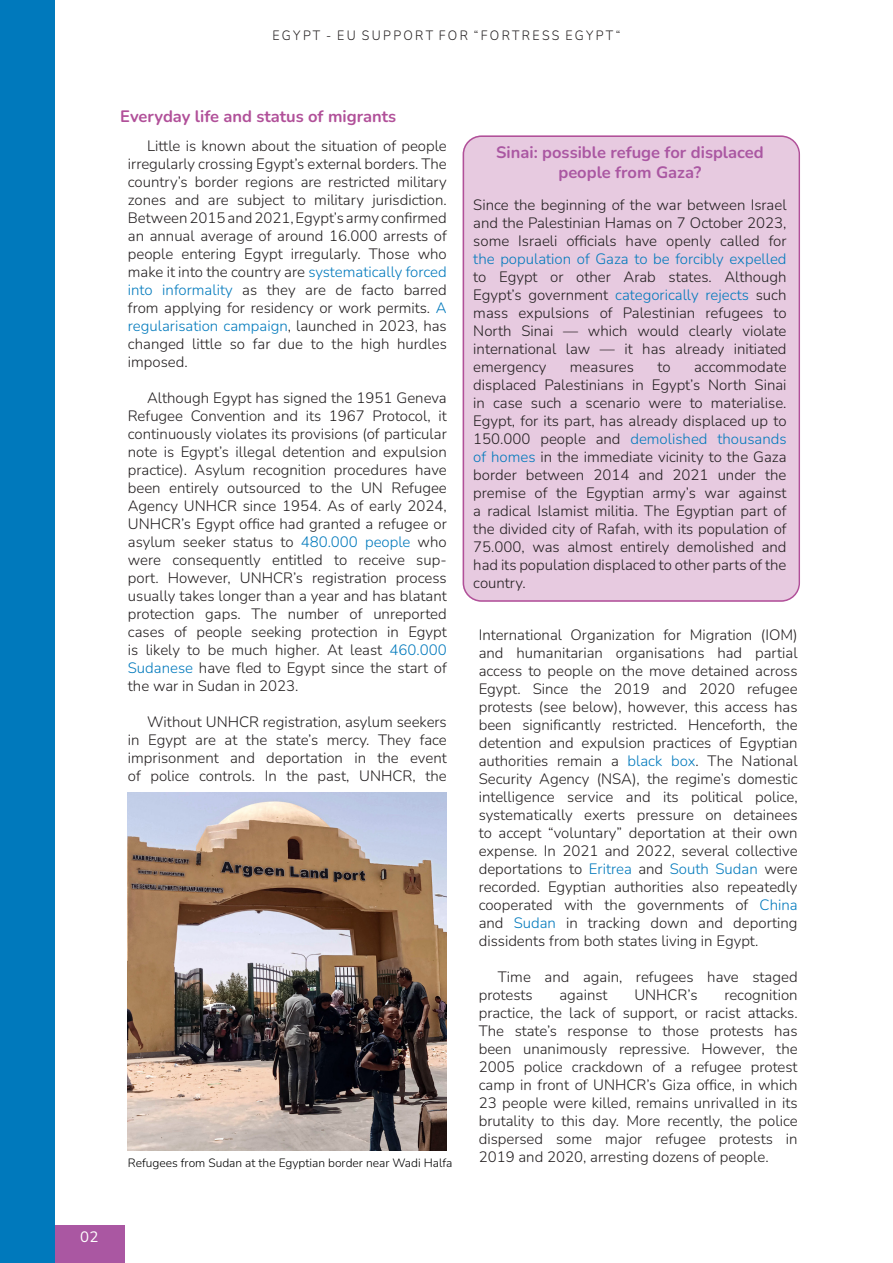
<style>
.page{position:relative;width:893px;height:1263px;background:#fff}
.page>*{position:absolute;margin:0;border:0;box-sizing:border-box;transform-origin:0 0}
.t1{font:700 16.5px/19.8px "Nunito";color:#aa57a2;text-align:center}
.t2{font:700 16.5px "Nunito";color:#b15099}
.t3{font:300 15px/18px "Nunito";color:#231f20;text-align:justify}
.t4{font:300 15px "Nunito";color:#0079bc}
.t5{font:15px "Nunito";color:#fff}
.t6{font:300 13.5px "Nunito";letter-spacing:.19em;color:#231f20;scale:.92 1}
.t7{font:300 12px "Nunito";color:#000}
.s1{color:#0079bc}
</style>
<div class="page">
<div style="left:54px;top:1225px;width:71px;height:38px;background:#aa57a2"></div>
<div style="left:0;top:0;width:54px;height:1263px;background:#0079bc"></div>
<div style="left:463px;top:136px;width:335px;height:465px;background:#e7cae0;border-radius:18px"></div>
<div style="left:463px;top:135px;width:337px;height:467px;border:2px solid #b15099;border-radius:18px"></div>
<img style="left:128px;top:793px;width:319px;height:358px">
<p class="t6" style="left:272px;top:26px;width:380px">EGYPT - EU SUPPORT FOR “FORTRESS EGYPT“</p>
<p class="t2" style="left:120px;top:105px;width:277px">Everyday life and status of migrants</p>
<p class="t3" style="left:128px;top:136px;width:320px;text-indent:19px">Little is known about the situation of people irregularly crossing Egypt’s external borders. The country’s border regions are restricted military zones and are subject to military jurisdiction.<br>Between 2015 and 2021, Egypt’s army confirmed an annual average of around 16.000 arrests of people entering Egypt irregularly. Those who make it into the country are <span class="s1">systematically forced into informality</span> as they are de facto barred from applying for residency or work permits. <span class="s1">A regularisation campaign</span>, launched in 2023, has changed little so far due to the high hurdles imposed.</p>
<p class="t3" style="left:128px;top:388px;width:320px;text-indent:19px">Although Egypt has signed the 1951 Geneva Refugee Convention and its 1967 Protocol, it continuously violates its provisions (of particular note is Egypt’s illegal detention and expulsion practice). Asylum recognition procedures have been entirely outsourced to the UN Refugee Agency UNHCR since 1954. As of early 2024, UNHCR’s Egypt office had granted a refugee or asylum seeker status to <span class="s1">480.000 people</span> who were consequently entitled to receive sup&shy;port. However, UNHCR’s registration process usually takes longer than a year and has blatant protection gaps. The number of unreported cases of people seeking protection in Egypt is likely to be much higher. At least <span class="s1">460.000<br>Sudanese</span> have fled to Egypt since the start of the war in Sudan in 2023.</p>
<p class="t3" style="left:128px;top:712px;width:320px;text-indent:19px">Without UNHCR registration, asylum seekers in Egypt are at the state’s mercy. They face imprisonment and deportation in the event of police controls. In the past, UNHCR, the</p>
<p class="t7" style="left:128px;top:1154px;width:326px">Refugees from Sudan at the Egyptian border near Wadi Halfa</p>
<p class="t1" style="left:496px;top:142px;width:269px">Sinai: possible refuge for displaced people from Gaza?</p>
<p class="t3" style="left:473px;top:195px;width:315px">Since the beginning of the war between Israel and the Palestinian Hamas on 7 October 2023, some Israeli officials have openly called for</p>
<p class="t4" style="left:473px;top:248px;width:315px">the population of Gaza to be forcibly expelled</p>
<p class="t3" style="left:473px;top:267px;width:315px">to Egypt or other Arab states. Although Egypt’s government <span class="s1">categorically rejects</span> such mass expulsions of Palestinian refugees to North Sinai — which would clearly violate international law — it has already initiated emergency</p>
<p class="t3" style="left:473px;top:357px;width:315px;text-indent:221px">accommodate displaced Palestinians in Egypt’s North Sinai in case such a scenario were to materialise.<br>Egypt, for its part, has already displaced up to 150.000 people and <span class="s1">demolished thousands of homes</span> in the immediate vicinity to the Gaza border between 2014 and 2021 under the premise of the Egyptian army’s war against a radical Islamist militia. The Egyptian part of the divided city of Rafah, with its population of 75.000, was almost entirely demolished and had its population displaced to other parts of the country.</p>
<p class="t3" style="left:570px;top:357px;width:66px">measures</p>
<p class="t3" style="left:657px;top:357px;width:15px">to</p>
<p class="t3" style="left:479px;top:625px;width:320px">International Organization for Migration (IOM) and humanitarian organisations had partial access to people on the move detained across Egypt. Since the 2019 and 2020 refugee protests (see below), however, this access has been significantly restricted. Henceforth, the detention and expulsion practices of Egyptian authorities remain a <span class="s1">black box</span>. The National Security Agency (NSA), the regime’s domestic intelligence service and its political police, systematically exerts pressure on detainees to accept “voluntary” deportation at their own expense. In 2021 and 2022, several collective deportations to <span class="s1">Eritrea</span> and <span class="s1">South Sudan</span> were recorded. Egyptian authorities also repeatedly cooperated with the governments of <span class="s1">China </span>and <span class="s1">Sudan</span> in tracking down and deporting dissidents from both states living in Egypt.</p>
<p class="t3" style="left:479px;top:967px;width:320px;text-indent:19px">Time and again, refugees have staged protests</p>
<p class="t3" style="left:559px;top:985px;width:50px">against</p>
<p class="t3" style="left:634px;top:985px;width:65px">UNHCR’s</p>
<p class="t3" style="left:479px;top:985px;width:320px;text-indent:246px">recognition practice, the lack of support, or racist attacks.<br>The state’s response to those protests has been unanimously repressive. However, the 2005 police crackdown of a refugee protest camp in front of UNHCR’s Giza office, in which 23 people were killed, remains unrivalled in its brutality to this day. More recently, the police dispersed some major refugee protests in 2019 and 2020, arresting dozens of people.</p>
<p class="t5" style="left:80px;top:1226px;width:20px">02</p>
</div>
